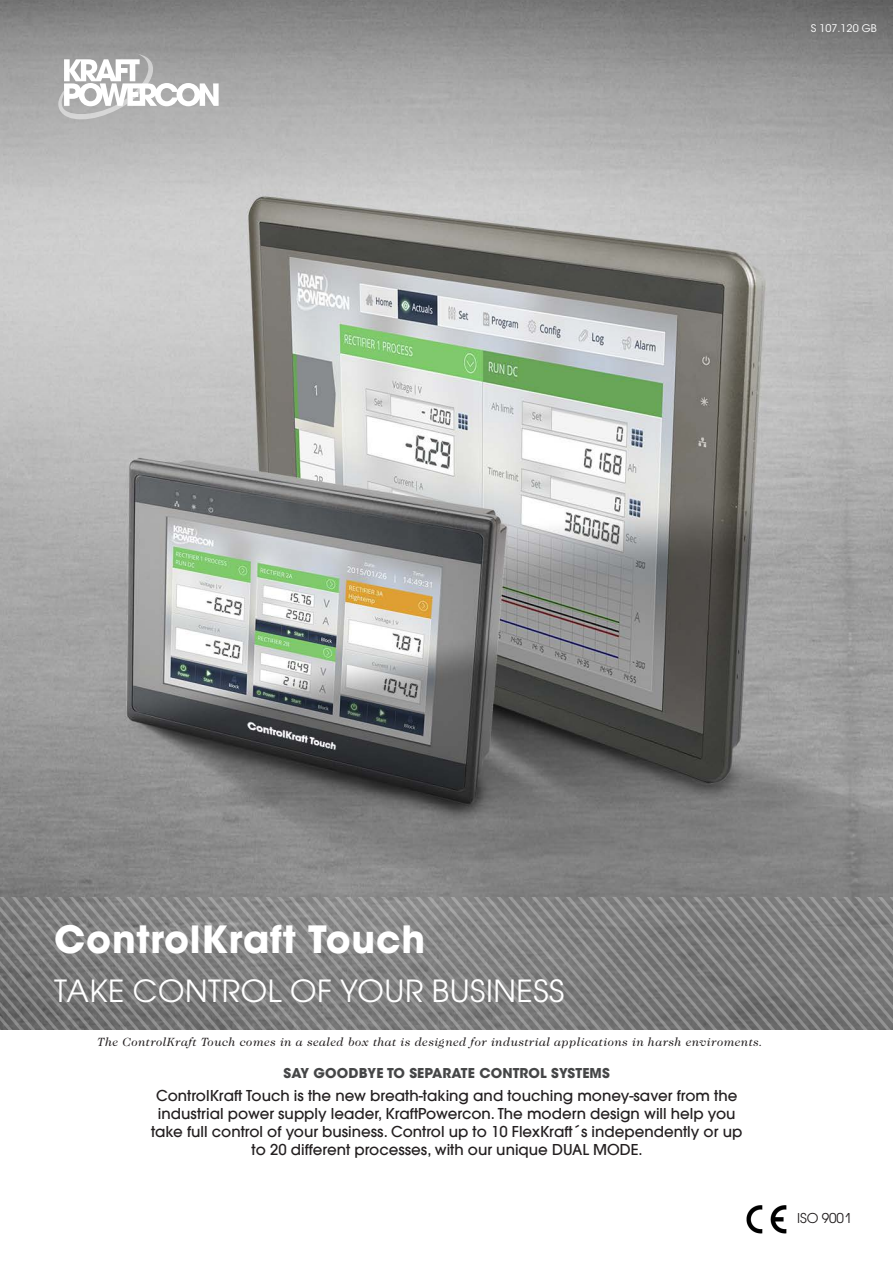
<style>
.page{position:relative;width:893px;height:1263px;background:#fff}
.page>*{position:absolute;margin:0;border:0;box-sizing:border-box;transform-origin:0 0}
.t1{font:700 37.5px "Avant Garde LT";letter-spacing:.02em;color:#fff}
.t2{font:30.3px "Avant Garde Gothic C";letter-spacing:.02em;color:#fff}
.t3{font:500 15px/18px "Avant Garde LT";color:#231f20;text-align:center}
.t4{font:700 13.5px "ITC Avant Garde Std";letter-spacing:.01em;color:#454647}
.t5{font:13.5px "Avant Garde Gothic C";color:#231f20}
.t6{font:italic 12px "Caslon 224 Std";letter-spacing:.04em;color:#231f20}
.t7{font:10.5px "ITC Avant Garde Std";color:#fff}
</style>
<div class="page">
<img style="left:0;top:0;width:893px;height:897px">
<svg style="left:58px;top:54px;width:161px;height:65px"></svg>
<svg style="left:0;top:897px;width:893px;height:132px;background:#818181"></svg>
<img style="left:746px;top:1205px;width:41px;height:29px">
<p class="t7" style="left:811px;top:22px;width:67px">S 107.120 GB</p>
<h1 class="t1" style="left:54px;top:915px;width:372px">ControlKraft Touch</h1>
<h2 class="t2" style="left:54px;top:973px;width:512px">TAKE CONTROL OF YOUR BUSINESS</h2>
<p class="t6" style="left:98px;top:1035px;width:667px">The ControlKraft Touch comes in a sealed box that is designed for industrial applications in harsh enviroments.</p>
<p class="t4" style="left:284px;top:1065px;width:328px">SAY GOODBYE TO SEPARATE CONTROL SYSTEMS</p>
<p class="t3" style="left:151px;top:1086px;width:593px">ControlKraft Touch is the new breath-taking and touching money-saver from the industrial power supply leader, KraftPowercon. The modern design will help you take full control of your business. Control up to 10 FlexKraft´s independently or up to 20 different processes, with our unique DUAL MODE.</p>
<p class="t5" style="left:797px;top:1210px;width:56px">ISO 9001</p>
</div>
